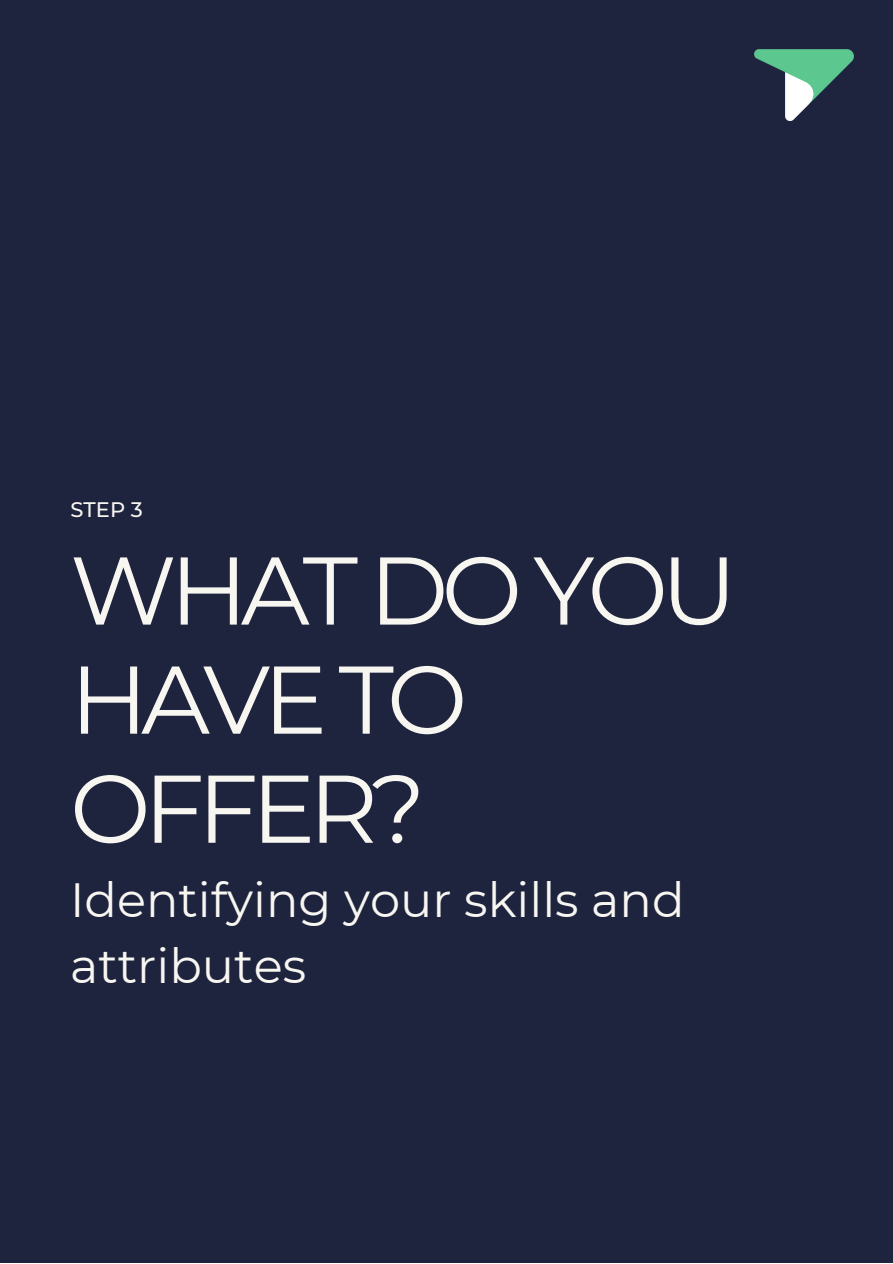
<style>
.page{position:relative;width:893px;height:1264px;background:#fff}
.page>*{position:absolute;margin:0;border:0;box-sizing:border-box;transform-origin:0 0}
.t1{font:95.85px/109.1px "Montserrat";letter-spacing:-.07em;color:#f8f6f1}
.t2{font:48px/66.3px "Montserrat";color:#f8f6f1}
.t3{font:500 21px "Montserrat";color:#f8f6f1}
</style>
<div class="page">
<div style="left:0;top:0;width:892px;height:1262px;background:#1e243e"></div>
<img style="left:754px;top:50px;width:99px;height:71px">
<p class="t3" style="left:71px;top:497px;width:74px">STEP 3</p>
<p class="t1" style="left:70px;top:535px;width:668px">WHAT DO YOU<br>HAVE TO<br>OFFER?</p>
<p class="t2" style="left:70px;top:866px;width:616px">Identifying your skills and attributes</p>
</div>
